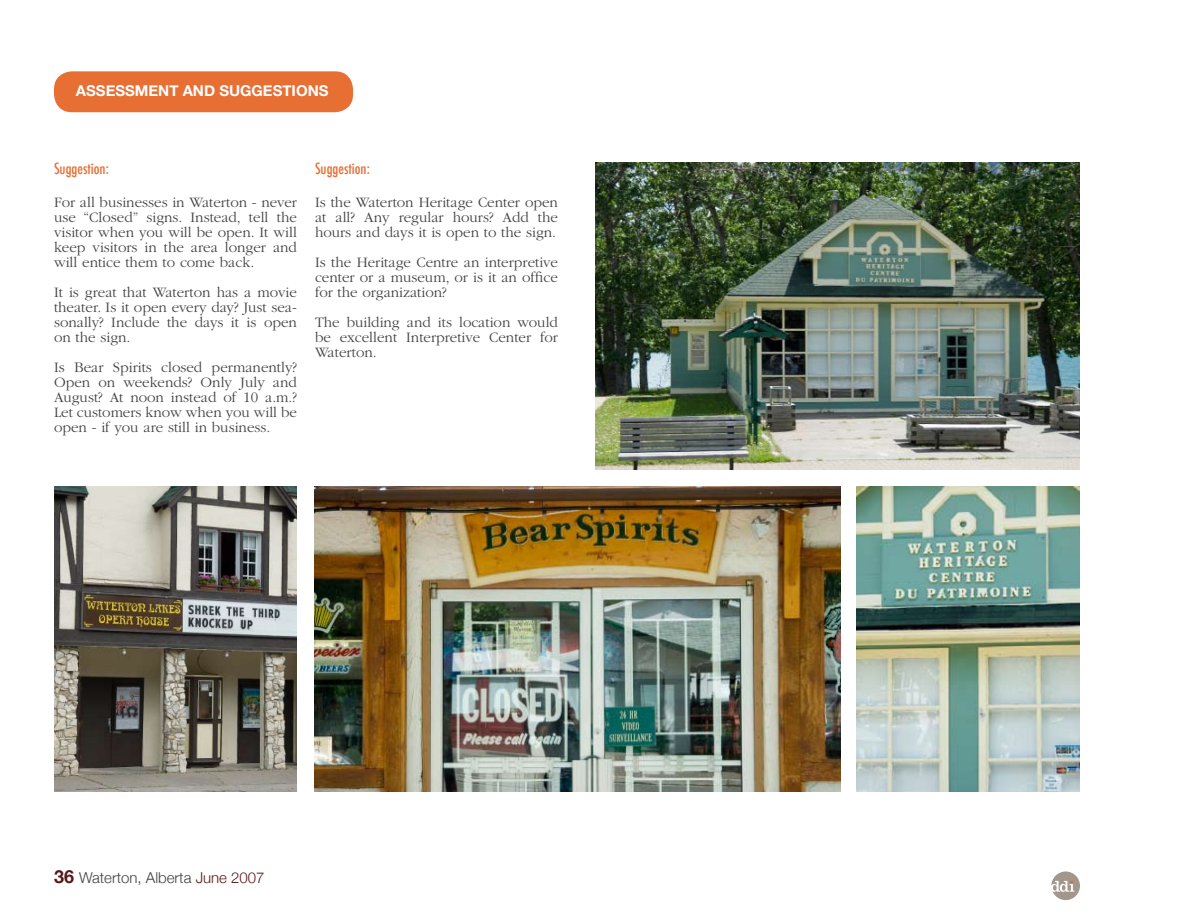
<style>
.page{position:relative;width:1188px;height:918px;background:#fff}
.page>*{position:absolute;margin:0;border:0;box-sizing:border-box;transform-origin:0 0}
.t1{font:300 15px/15px "ITC Garamond Std";color:#414142;text-align:justify}
.t2{font:300 15px "Helvetica Neue";color:#414142}
.t3{font:700 15px "Helvetica Neue";color:#fff}
.t4{font:500 condensed 15px "Futura";color:#e76f34}
.s1{font-weight:700;font-size:18px;color:#57181b}
.s2{color:#57181b}
</style>
<div class="page">
<div style="left:1051px;top:872px;width:29px;height:28px;background:#a2978a;border-radius:50%"></div>
<svg style="left:1051px;top:881px;width:23px;height:11px"></svg>
<div style="left:54px;top:71px;width:299px;height:41px;background:#e76f34;border-radius:18px"></div>
<img style="left:596px;top:162px;width:484px;height:308px">
<img style="left:856px;top:486px;width:224px;height:306px">
<img style="left:315px;top:486px;width:526px;height:306px">
<img style="left:54px;top:486px;width:243px;height:306px">
<p class="t3" style="left:76px;top:81px;width:254px">ASSESSMENT AND SUGGESTIONS</p>
<p class="t4" style="left:54px;top:159px;width:56px">Suggestion:</p>
<p class="t1" style="left:54px;top:195px;width:245px">For all businesses in Waterton - never use “Closed” signs. Instead, tell the visitor when you will be open. It will keep visitors in the area longer and will entice them to come back.</p>
<p class="t1" style="left:54px;top:285px;width:245px">It is great that Waterton has a movie theater. Is it open every day? Just sea&shy;sonally? Include the days it is open on the sign.</p>
<p class="t1" style="left:54px;top:360px;width:245px">Is Bear Spirits closed permanently?<br>Open on weekends? Only July and August? At noon instead of 10 a.m.?<br>Let customers know when you will be open - if you are still in business.</p>
<p class="t4" style="left:315px;top:159px;width:56px">Suggestion:</p>
<p class="t1" style="left:315px;top:195px;width:245px">Is the Waterton Heritage Center open at all? Any regular hours? Add the hours and days it is open to the sign.</p>
<p class="t1" style="left:315px;top:255px;width:244px">Is the Heritage Centre an interpretive center or a museum, or is it an office for the organization?</p>
<p class="t1" style="left:315px;top:315px;width:245px">The building and its location would be excellent Interpretive Center for Waterton.</p>
<p class="t2" style="left:54px;top:869px;width:212px"><span class="s1">36</span> Waterton, Alberta <span class="s2">June 2007</span></p>
</div>
